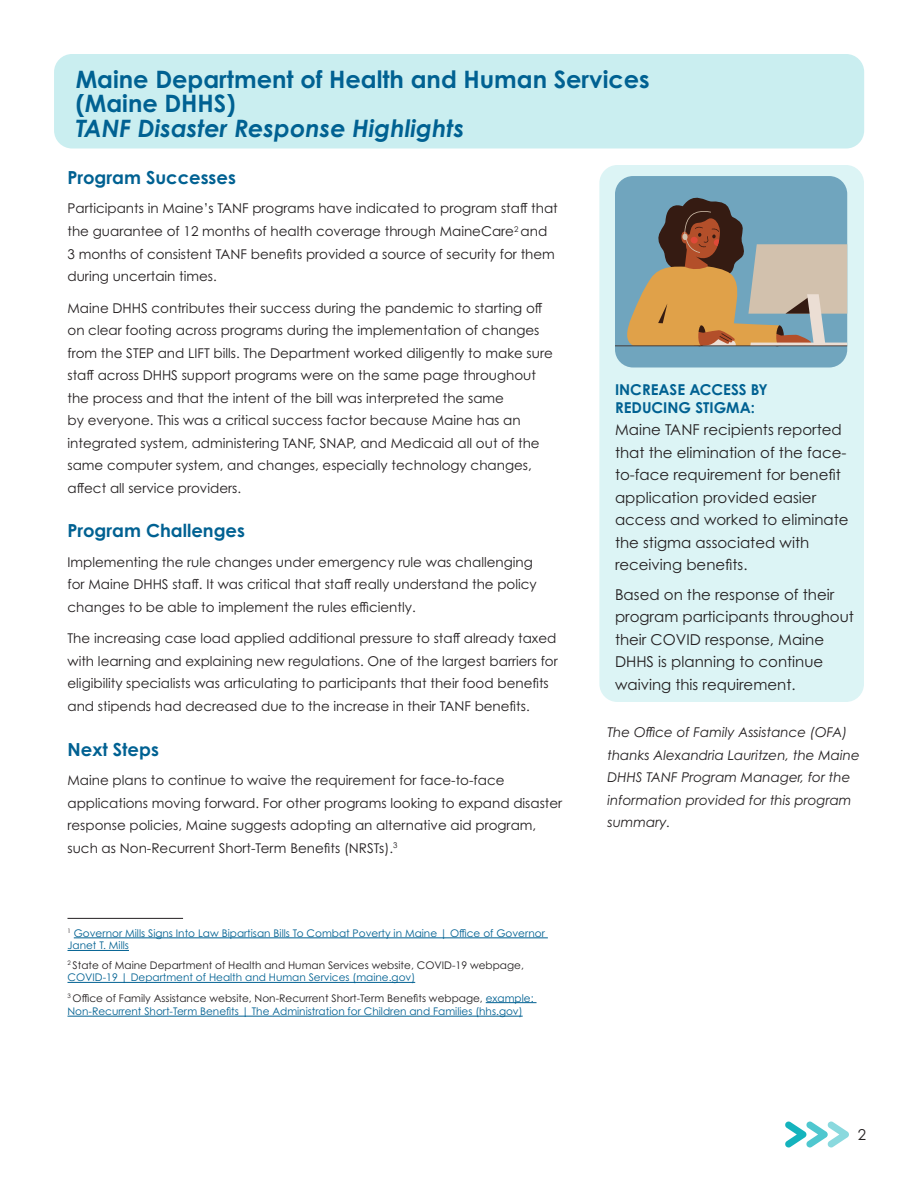
<style>
.page{position:relative;width:918px;height:1188px;background:#fff}
.page>*{position:absolute;margin:0;border:0;box-sizing:border-box;transform-origin:0 0}
.t1{font:700 24px/24px "Century Gothic Pro";color:#006192}
.t2{font:italic 700 24px "Century Gothic Pro";color:#006192}
.t3{font:700 18px "Century Gothic Pro";color:#006192}
.t4{font:15px/22.5px "Century Gothic Pro";color:#231f20}
.t5{font:700 15px/18px "Century Gothic Pro";color:#006192}
.t6{font:13.5px/22.5px "Century Gothic Pro";color:#231f20}
.t7{font:italic 13.5px/22.5px "Century Gothic Pro";color:#231f20}
.Footnote_text{font:10.5px/12.6px "Century Gothic Pro";color:#006192}
.Footnote_text-2{font:10.5px/12.6px "Century Gothic Pro";color:#231f20}
.s1{color:#006192}
.s2{color:#231f20}
</style>
<div class="page">
<svg style="left:785px;top:1121px;width:64px;height:27px"></svg>
<div style="left:599px;top:165px;width:265px;height:537px;background:#dcf4f5;border-radius:18px"></div>
<svg style="left:615px;top:176px;width:232px;height:192px;background:#75a9c0"></svg>
<svg style="left:615px;top:190px;width:232px;height:160px;background:#979689"></svg>
<hr style="left:74px;top:938px;width:474px;height:1px;background:#006192">
<hr style="left:68px;top:950px;width:61px;height:1px;background:#006192">
<hr style="left:68px;top:982px;width:347px;height:1px;background:#006192">
<hr style="left:486px;top:1002px;width:51px;height:1px;background:#006192">
<hr style="left:68px;top:1016px;width:455px;height:1px;background:#006192">
<hr style="left:68px;top:918px;width:115px;height:1px;background:#231f20">
<div style="left:54px;top:54px;width:810px;height:94px;background:#caeef0;border-radius:18px"></div>
<h1 class="t1" style="left:76px;top:66px;width:576px">Maine Department of Health and Human Services (Maine DHHS)</h1>
<h1 class="t2" style="left:76px;top:113px;width:390px">TANF Disaster Response Highlights</h1>
<h2 class="t3" style="left:68px;top:166px;width:170px">Program Successes</h2>
<p class="t6" style="left:67px;top:197px;width:492px">Participants in Maine’s TANF programs have indicated to program staff that the guarantee of 12 months of health coverage through MaineCare<sup>2</sup> and 3 months of consistent TANF benefits provided a source of security for them during uncertain times.</p>
<p class="t6" style="left:67px;top:296px;width:487px">Maine DHHS contributes their success during the pandemic to starting off on clear footing across programs during the implementation of changes from the STEP and LIFT bills. The Department worked diligently to make sure staff across DHHS support programs were on the same page throughout the process and that the intent of the bill was interpreted the same<br>by everyone. This was a critical success factor because Maine has an integrated system, administering TANF, SNAP, and Medicaid all out of the same computer system, and changes, especially technology changes, affect all service providers.</p>
<h2 class="t3" style="left:68px;top:520px;width:179px">Program Challenges</h2>
<p class="t6" style="left:68px;top:551px;width:471px">Implementing the rule changes under emergency rule was challenging for Maine DHHS staff. It was critical that staff really understand the policy changes to be able to implement the rules efficiently.</p>
<p class="t6" style="left:68px;top:627px;width:492px">The increasing case load applied additional pressure to staff already taxed with learning and explaining new regulations. One of the largest barriers for eligibility specialists was articulating to participants that their food benefits and stipends had decreased due to the increase in their TANF benefits.</p>
<h2 class="t3" style="left:68px;top:738px;width:93px">Next Steps</h2>
<p class="t6" style="left:68px;top:769px;width:496px">Maine plans to continue to waive the requirement for face-to-face applications moving forward. For other programs looking to expand disaster response policies, Maine suggests adopting an alternative aid program, such as Non-Recurrent Short-Term Benefits (NRSTs).<sup>3</sup></p>
<p class="Footnote_text" style="left:67px;top:927px;width:479px"><sup>1</sup> Governor Mills Signs Into Law Bipartisan Bills To Combat Poverty in Maine | Office of Governor<br>Janet T. Mills</p>
<p class="Footnote_text-2" style="left:68px;top:959px;width:458px"><sup>2</sup> State of Maine Department of Health and Human Services website, COVID-19 webpage,<br><span class="s1">COVID-19 | Department of Health and Human Services (maine.gov)</span></p>
<p class="Footnote_text" style="left:68px;top:991px;width:468px;line-height:13.5px"><sup>3</sup> <span class="s2">Office of Family Assistance website, Non-Recurrent Short-Term Benefits webpage,</span> example:<br>Non-Recurrent Short-Term Benefits | The Administration for Children and Families (hhs.gov)</p>
<p class="t5" style="left:615px;top:380px;width:154px">INCREASE ACCESS BY<br>REDUCING STIGMA:</p>
<p class="t4" style="left:615px;top:419px;width:235px">Maine TANF recipients reported that the elimination of the face&shy;to-face requirement for benefit application provided easier access and worked to eliminate the stigma associated with receiving benefits.</p>
<p class="t4" style="left:615px;top:583px;width:240px">Based on the response of their program participants throughout their COVID response, Maine<br>DHHS is planning to continue waiving this requirement.</p>
<p class="t7" style="left:608px;top:721px;width:254px">The Office of Family Assistance (OFA) thanks Alexandria Lauritzen, the Maine<br>DHHS TANF Program Manager, for the information provided for this program summary.</p>
<p class="t4" style="left:858px;top:1123px;width:10px">2</p>
</div>
